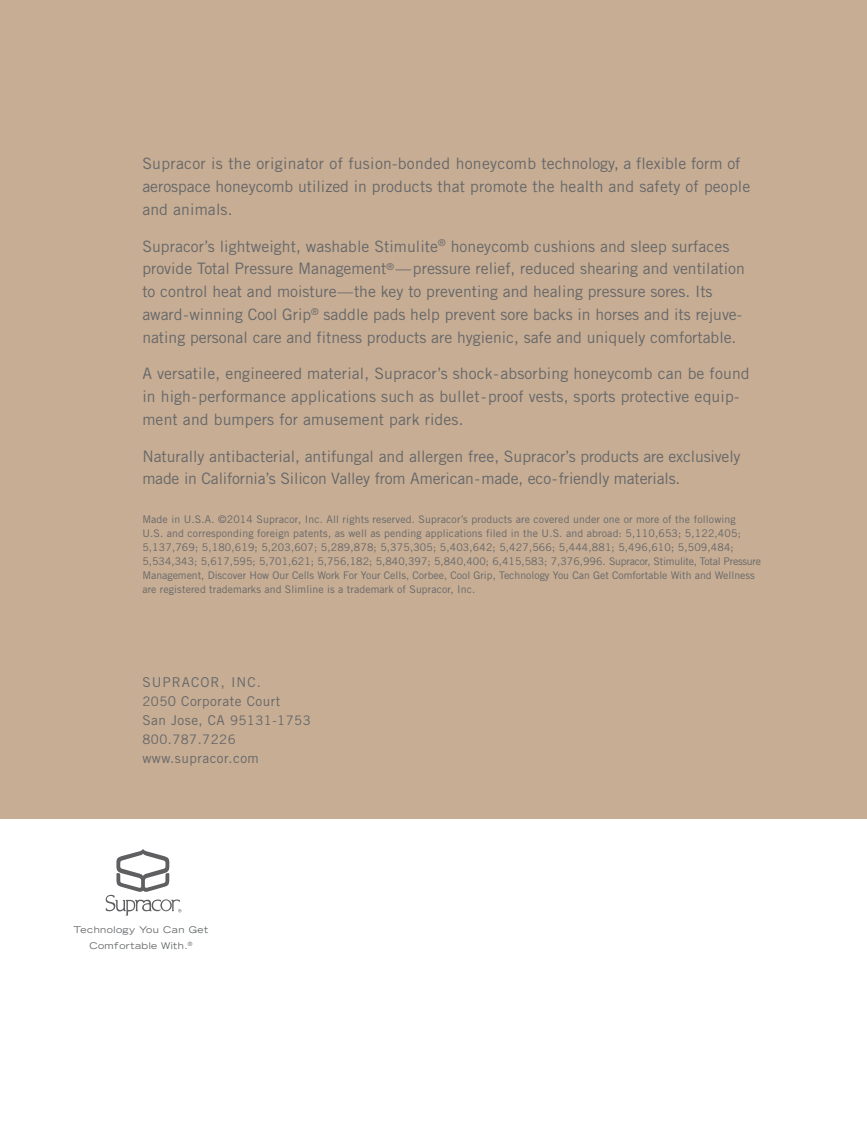
<style>
.page{position:relative;width:867px;height:1134px;background:#fff}
.page>*{position:absolute;margin:0;border:0;box-sizing:border-box;transform-origin:0 0}
.t1{font:15.75px/22.8px "Trade Gothic LT Std";color:#656769}
.t2{font:13.65px/19.1px "Trade Gothic LT Std";letter-spacing:.035em;color:#656769}
.t3{font:13.12px "Trade Gothic LT Std";letter-spacing:.035em;color:#656769}
.t4{font:10.5px/14px "Trade Gothic LT Std";letter-spacing:.01em;color:#656769}
.t5{font:expanded 9.1px/15.8px "Trade Gothic LH";letter-spacing:.05em;color:#656769;text-align:center}
.s1{font-size:13.12px}
</style>
<div class="page">
<div style="left:0;top:0;width:866px;height:818px;background:#c7ad94"></div>
<svg style="left:106px;top:849px;width:75px;height:67px"></svg>
<p class="t1" style="left:142px;top:154px;width:609px">Supracor is the originator of fusion-bonded honeycomb technology, a flexible form of aerospace honeycomb utilized in products that promote the health and safety of people and animals.</p>
<p class="t1" style="left:142px;top:236px;width:604px">Supracor’s lightweight, washable Stimulite<sup>®</sup> honeycomb cushions and sleep surfaces provide Total Pressure Management<sup>®</sup> —pressure relief, reduced shearing and ventilation to control heat and moisture—the key to preventing and healing pressure sores. Its award-winning Cool Grip<sup>®</sup> saddle pads help prevent sore backs in horses and its rejuve&shy;nating personal care and fitness products are hygienic, safe and uniquely comfortable.</p>
<p class="t1" style="left:142px;top:364px;width:608px">A versatile, engineered material, Supracor’s shock-absorbing honeycomb can be found in high-performance applications such as bullet-proof vests, sports protective equip&shy;ment and bumpers for amusement park rides.</p>
<p class="t1" style="left:142px;top:446px;width:599px">Naturally antibacterial, antifungal and allergen free, Supracor’s products are exclusively made in California’s Silicon Valley from American-made, eco-friendly materials.</p>
<p class="t4" style="left:142px;top:513px;width:620px">Made in U.S.A. ©2014 Supracor, Inc. All rights reserved. Supracor’s products are covered under one or more of the following<br>U.S. and corresponding foreign patents, as well as pending applications filed in the U.S. and abroad: 5,110,653; 5,122,405; 5,137,769; 5,180,619; 5,203,607; 5,289,878; 5,375,305; 5,403,642; 5,427,566; 5,444,881; 5,496,610; 5,509,484; 5,534,343; 5,617,595; 5,701,621; 5,756,182; 5,840,397; 5,840,400; 6,415,583; 7,376,996. Supracor, Stimulite, Total Pressure Management, Discover How Our Cells Work For Your Cells, Corbee, Cool Grip, Technology You Can Get Comfortable With and Wellness are registered trademarks and Slimline is a trademark of Supracor, Inc.</p>
<p class="t2" style="left:142px;top:674px;width:170px">SUPRACOR, INC.<br><span class="s1">205</span>0 Corporate Court<br>San Jose, CA <span class="s1">95131-1753</span></p>
<p class="t3" style="left:142px;top:735px;width:95px">800.787.7226</p>
<p class="t2" style="left:142px;top:750px;width:118px">www.supracor.com</p>
<p class="t5" style="left:74px;top:923px;width:136px">Technology You Can Get<br>Comfortable With.<sup>®</sup></p>
</div>
